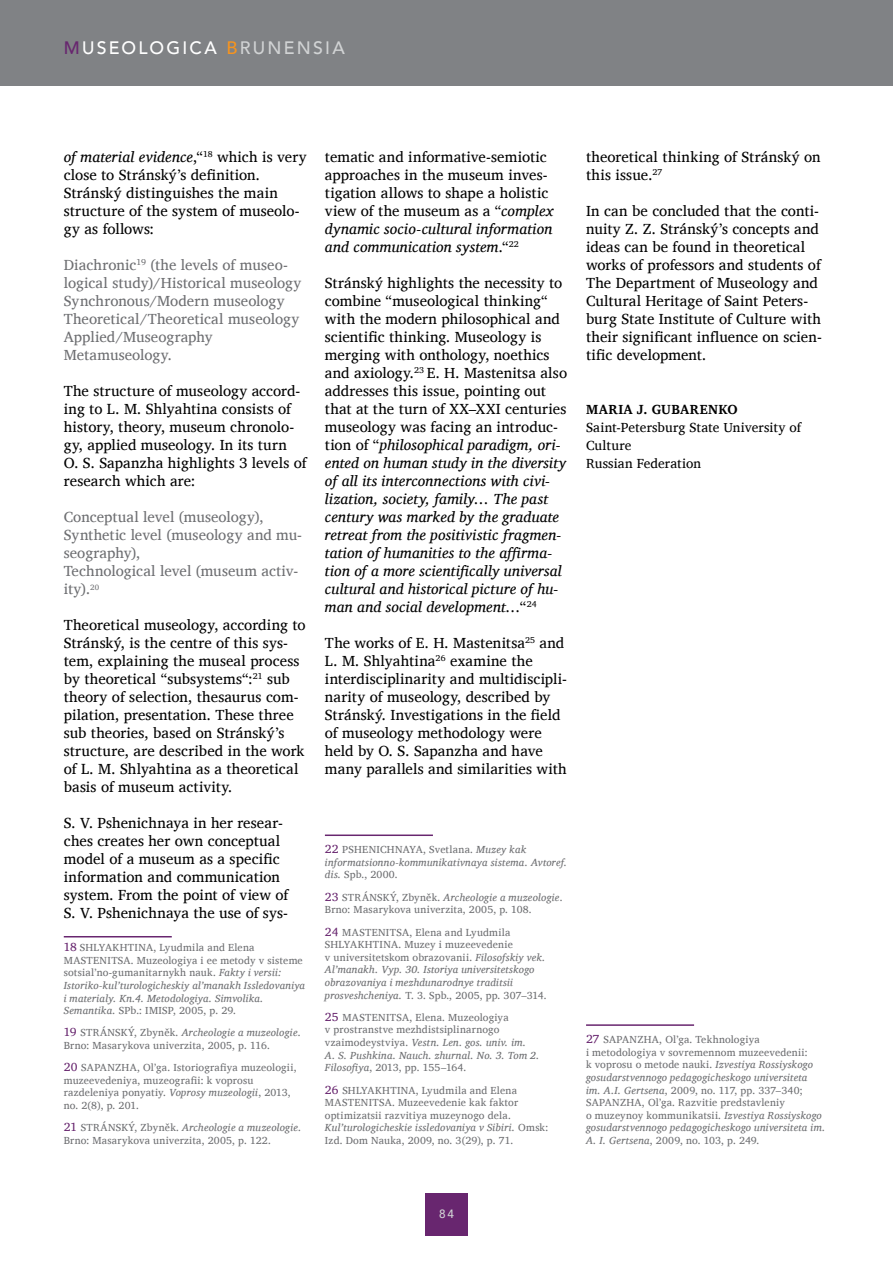
<style>
.page{position:relative;width:893px;height:1263px;background:#fff}
.page>*{position:absolute;margin:0;border:0;box-sizing:border-box;transform-origin:0 0}
.t1{font:500 18px "Avenir";letter-spacing:.125em;color:#fff}
.t2{font:15px/18px "Charis SIL";letter-spacing:.005em;color:#000}
.t3{font:italic 15px/18px "Charis SIL";letter-spacing:.015em;color:#000}
.t4{font:15px/18px "Charis SIL";letter-spacing:.005em;color:#6d6e71}
.t5{font:13.5px/18px "Charis SIL";letter-spacing:.005em;color:#000}
.t6{font:700 13.5px "Charis SIL";letter-spacing:.025em;color:#000}
.t7{font:500 12px "Avenir";color:#d1d3d4}
.t8{font:10.5px/12.6px "Charis SIL";letter-spacing:.02em;color:#6d6e71}
.t9{font:italic 10.5px/12.6px "Charis SIL";letter-spacing:.025em;color:#6d6e71}
.s1{color:#68266f}
.s2{color:#f7941e}
.s3{color:#d1d3d4}
.s4{font-style:italic}
.s5{font-size:12px;color:#68266f}
.s6{font-style:normal}
.s7{font-style:normal;font-size:12px;color:#68266f}
</style>
<div class="page">
<div style="left:425px;top:1193px;width:43px;height:42px;background:#68266f"></div>
<div style="left:0;top:0;width:893px;height:85px;background:#808285"></div>
<hr style="left:64px;top:936px;width:108px;height:1px;background:#68266f">
<hr style="left:325px;top:834px;width:108px;height:2px;background:#68266f">
<hr style="left:586px;top:1024px;width:108px;height:2px;background:#68266f">
<h1 class="t1" style="left:64px;top:32px;width:282px"><span class="s1">M</span>USEOLOGICA <span class="s2">B</span><span class="s3">RUNENSIA</span></h1>
<h2 class="t2" style="left:64px;top:148px;width:244px"><span class="s4">of material evidence</span>,“<sup>18</sup> which is very close to Stránský’s definition.<br>Stránský distinguishes the main structure of the system of museolo&shy;gy as follows:</h2>
<h2 class="t4" style="left:64px;top:256px;width:239px">Diachronic<sup>19</sup> (the levels of museo&shy;logical study)/Historical museology<br>Synchronous/Modern museology<br>Theoretical/Theoretical museology<br>Applied/Museography<br>Metamuseology.</h2>
<h2 class="t2" style="left:64px;top:382px;width:244px">The structure of museology accord&shy;ing to L. M. Shlyahtina consists of history, theory, museum chronolo&shy;gy, applied museology. In its turn<br>O. S. Sapanzha highlights 3 levels of research which are:</h2>
<h2 class="t4" style="left:64px;top:508px;width:240px">Conceptual level (museology),<br>Synthetic level (museology and mu&shy;seography),<br>Technological level (museum activ&shy;ity).<sup>20</sup></h2>
<p class="t2" style="left:64px;top:616px;width:243px">Theoretical museology, according to Stránský, is the centre of this sys&shy;tem, explaining the museal process by theoretical “subsystems“:<sup>21</sup> sub theory of selection, thesaurus com&shy;pilation, presentation. These three sub theories, based on Stránský’s structure, are described in the work of L. M. Shlyahtina as a theoretical basis of museum activity.</p>
<h2 class="t2" style="left:64px;top:814px;width:226px">S. V. Pshenichnaya in her resear&shy;ches creates her own conceptual model of a museum as a specific information and communication system. From the point of view of<br>S. V. Pshenichnaya the use of sys-</h2>
<p class="t8" style="left:64px;top:941px;width:243px"><span class="s5">18</span> SHLYAKHTINA, Lyudmila and Elena MASTENITSA. Muzeologiya i ee metody v sisteme sotsial’no-gumanitarnykh nauk. <span class="s4">Fakty i versii:<br>Istoriko-kul’turologicheskiy al’manakh Issledovaniya i materialy. Kn.4. Metodologiya. Simvolika.<br>Semantika.</span> SPb.: IMISP, 2005, p. 29.</p>
<p class="t8" style="left:64px;top:1026px;width:238px"><span class="s5">19</span> STRÁNSKÝ, Zbyněk. <span class="s4">Archeologie a muzeologie</span>.<br>Brno: Masarykova univerzita, 2005, p. 116.</p>
<p class="t8" style="left:64px;top:1061px;width:234px"><span class="s5">20</span> SAPANZHA, Ol’ga. Istoriografiya muzeologii, muzeevedeniya, muzeografii: k voprosu razdeleniya ponyatiy. <span class="s4">Voprosy muzeologii</span>, 2013, no. 2(8), p. 201.</p>
<p class="t8" style="left:64px;top:1121px;width:239px"><span class="s5">21</span> STRÁNSKÝ, Zbyněk. <span class="s4">Archeologie a muzeologie</span>.<br>Brno: Masarykova univerzita, 2005, p. 122.</p>
<h2 class="t2" style="left:325px;top:148px;width:230px">tematic and informative-semiotic approaches in the museum inves&shy;tigation allows to shape a holistic view of the museum as a “<span class="s4">complex dynamic socio-cultural information and communication system</span>.“<sup>22</sup></h2>
<p class="t3" style="left:325px;top:274px;width:244px"><span class="s6">Stránský highlights the necessity to combine “museological thinking“ with the modern philosophical and scientific thinking. Museology is merging with onthology, noethics and axiology.</span><sup>23</sup> <span class="s6">Е. Н. Mastenitsa also addresses this issue, pointing out that at the turn of XX–XXI centuries museology was facing an introduc&shy;tion of “</span>philosophical paradigm, ori&shy;ented on human study in the diversity of all its interconnections with civi&shy;lization, society, family… The past century was marked by the graduate retreat from the positivistic fragmen&shy;tation of humanities to the affirma&shy;tion of a more scientifically universal cultural and historical picture of hu&shy;man and social development…<span class="s6">“</span><sup>24</sup></p>
<p class="t2" style="left:325px;top:634px;width:244px">The works of Е. Н. Mastenitsa<sup>25</sup> and L. M. Shlyahtina<sup>26</sup> examine the interdisciplinarity and multidiscipli&shy;narity of museology, described by Stránský. Investigations in the field of museology methodology were held by О. S. Sapanzha and have many parallels and similarities with</p>
<p class="t9" style="left:325px;top:843px;width:244px"><span class="s7">22</span> <span class="s6">PSHENICHNAYA, Svetlana.</span> Muzey kak informatsionno-kommunikativnaya sistema. Avtoref. dis. <span class="s6">Spb., 2000.</span></p>
<p class="t8" style="left:325px;top:891px;width:239px"><span class="s5">23</span> STRÁNSKÝ, Zbyněk. <span class="s4">Archeologie a muzeologie</span>.<br>Brno: Masarykova univerzita, 2005, p. 108.</p>
<p class="t8" style="left:325px;top:926px;width:223px"><span class="s5">24</span> MASTENITSA, Elena and Lyudmila SHLYAKHTINA. Muzey i muzeevedenie<br>v universitetskom obrazovanii. <span class="s4">Filosofskiy vek.<br>Al’manakh. Vyp. 30. Istoriya universitetskogo obrazovaniya i mezhdunarodnye traditsii prosveshcheniya.</span> T. 3. Spb., 2005, pp. 307–314.</p>
<p class="t8" style="left:325px;top:1011px;width:216px"><span class="s5">25</span> MASTENITSA, Elena. Muzeologiya<br>v prostranstve mezhdistsiplinarnogo vzaimodeystviya. <span class="s4">Vestn. Len. gos. univ. im.<br>A. S. Pushkina. Nauch. zhurnal. No. 3. Tom 2.<br>Filosofiya</span>, 2013, pp. 155–164.</p>
<p class="t8" style="left:325px;top:1083px;width:225px"><span class="s5">26</span> SHLYAKHTINA, Lyudmila and Elena MASTENITSA. Muzeevedenie kak faktor optimizatsii razvitiya muzeynogo dela.<br><span class="s4">Kul’turologicheskie issledovaniya v Sibiri.</span> Omsk:<br>Izd. Dom Nauka, 2009, no. 3(29), p. 71.</p>
<h2 class="t2" style="left:586px;top:148px;width:236px">theoretical thinking of Stránský on this issue.<sup>27</sup></h2>
<p class="t2" style="left:586px;top:202px;width:237px">In can be concluded that the conti&shy;nuity Z. Z. Stránský’s concepts and ideas can be found in theoretical works of professors and students of The Department of Museology and Cultural Heritage of Saint Peters&shy;burg State Institute of Culture with their significant influence on scien&shy;tific development.</p>
<p class="t6" style="left:586px;top:401px;width:153px">MARIA J. GUBARENKO</p>
<p class="t5" style="left:586px;top:418px;width:217px">Saint-Petersburg State University of<br>Culture<br>Russian Federation</p>
<p class="t8" style="left:586px;top:1033px;width:241px"><span class="s5">27</span> SAPANZHA, Ol’ga. Tekhnologiya<br>i metodologiya v sovremennom muzeevedenii:<br>k voprosu o metode nauki. <span class="s4">Izvestiya Rossiyskogo gosudarstvennogo pedagogicheskogo universiteta<br>im. A.I. Gertsena</span>, 2009, no. 117, pp. 337–340; SAPANZHA, Ol’ga. Razvitie predstavleniy<br>o muzeynoy kommunikatsii. <span class="s4">Izvestiya Rossiyskogo gosudarstvennogo pedagogicheskogo universiteta im.<br>A. I. Gertsena</span>, 2009, no. 103, p. 249.</p>
<p class="t7" style="left:439px;top:1203px;width:16px">84</p>
</div>
